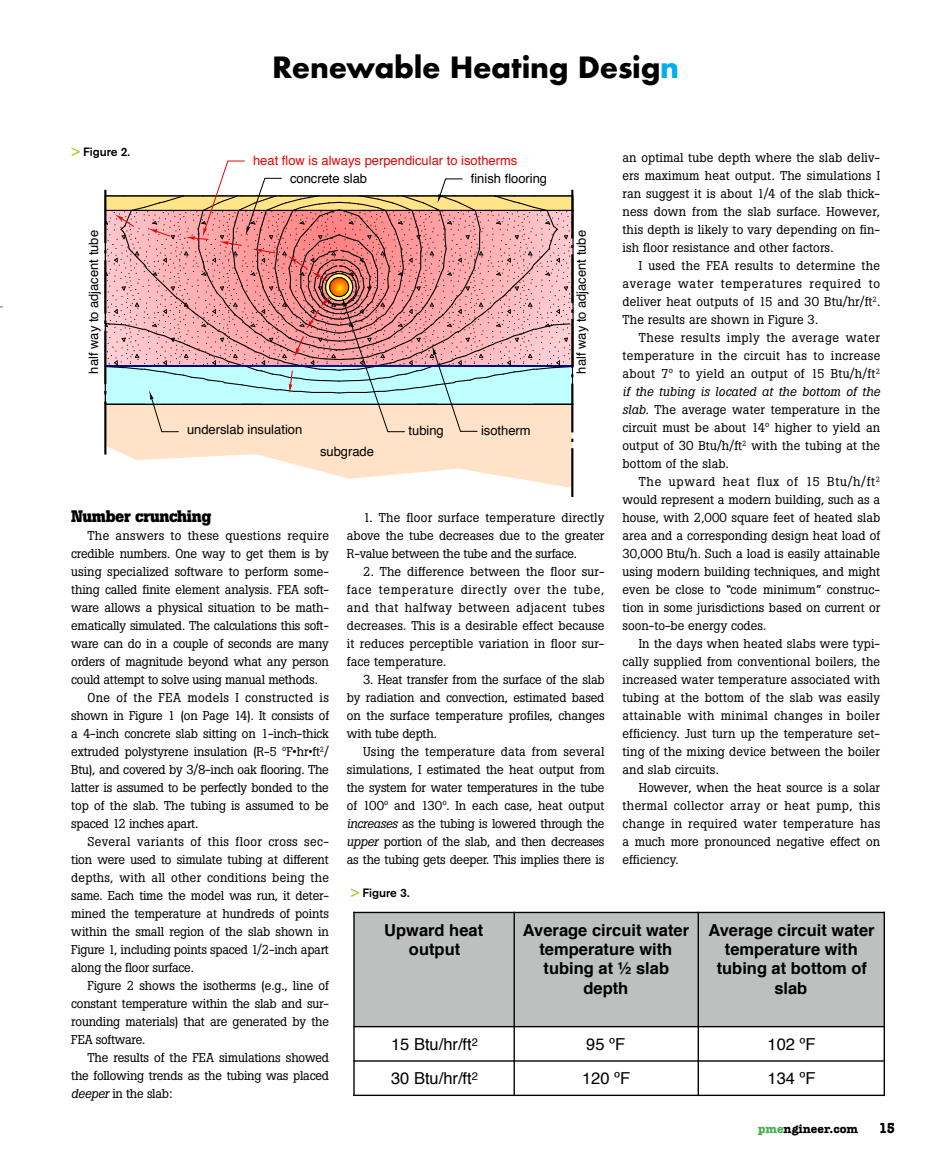
<style>
.page{position:relative;width:945px;height:1161px;background:#fff}
.page>*{position:absolute;margin:0;border:0;box-sizing:border-box;transform-origin:0 0}
.t1{font:700 28.5px "Futura";letter-spacing:-.01em;color:#000}
.t2{font:700 16.5px/19.2px "Helvetica";color:#000;text-align:center}
.t3{font:16.5px "Helvetica";color:#000}
.t4{font:700 16.5px "Boton";letter-spacing:-.02em;color:#000}
.t5{font:700 15px "American Typewriter";color:#000;scale:.85 1}
.t6{font:12.9px "Helvetica";color:#000}
.t7{font:12.9px "Helvetica";color:#dd0907}
.t8{font:12.75px/18px "Boton";letter-spacing:-.015em;color:#000;text-align:justify}
.t9{font:12.75px "Boton";letter-spacing:.025em;color:#000}
.t10{font:12.75px "Boton";letter-spacing:.015em;color:#000}
.t11{font:500 12px "Akzidenz Grotesk BE";color:#000}
.t12{font:700 12px "American Typewriter";color:#000}
.s1{color:#00aeef}
.s2{color:#b2c225}
.s3{font-style:italic}
.s4{color:#41ad49}
</style>
<div class="page">
<hr style="left:571px;top:448px;width:2px;height:49px;background:#000">
<svg style="left:104px;top:161px;width:470px;height:327px"></svg>
<hr style="left:105px;top:365px;width:467px;height:2px;background:#0000d3">
<div style="left:354px;top:912px;width:160px;height:115px;background:#bec0c0"></div>
<div style="left:514px;top:912px;width:184px;height:115px;background:#bec0c0"></div>
<div style="left:698px;top:912px;width:186px;height:115px;background:#bec0c0"></div>
<hr style="left:514px;top:912px;width:1px;height:115px;background:#000">
<hr style="left:514px;top:1027px;width:1px;height:69px;background:#000">
<hr style="left:698px;top:912px;width:1px;height:115px;background:#000">
<hr style="left:698px;top:1027px;width:1px;height:69px;background:#000">
<hr style="left:353px;top:1060px;width:532px;height:2px;background:#000">
<hr style="left:353px;top:1026px;width:532px;height:1px;background:#000">
<hr style="left:353px;top:912px;width:2px;height:115px;background:#000">
<hr style="left:353px;top:1027px;width:2px;height:69px;background:#000">
<hr style="left:884px;top:912px;width:1px;height:115px;background:#000">
<hr style="left:884px;top:1027px;width:1px;height:69px;background:#000">
<hr style="left:353px;top:912px;width:532px;height:1px;background:#000">
<hr style="left:353px;top:1095px;width:532px;height:1px;background:#000">
<h1 class="t1" style="left:272px;top:46px;width:408px">Renewable Heating Desig<span class="s1">n</span></h1>
<p class="t11" style="left:72px;top:144px;width:60px"><span class="s2">&gt;</span> Figure 2.</p>
<p class="t8" style="left:623px;top:149px;width:259px">an optimal tube depth where the slab deliv&shy;ers maximum heat output. The simulations I ran suggest it is about 1/4 of the slab thick&shy;ness down from the slab surface. However, this depth is likely to vary depending on fin&shy;ish floor resistance and other factors.</p>
<p class="t8" style="left:623px;top:257px;width:259px;text-indent:16px">I used the FEA results to determine the average water temperatures required to deliver heat outputs of 15 and 30 Btu/hr/ft<sup>2</sup>.<br>The results are shown in Figure 3.</p>
<p class="t8" style="left:623px;top:329px;width:259px;text-indent:16px">These results imply the average water temperature in the circuit has to increase about 7º to yield an output of 15 Btu/h/ft<sup>2 </sup><span class="s3">if the tubing is located at the bottom of the slab.</span> The average water temperature in the circuit must be about 14º higher to yield an output of 30 Btu/h/ft<sup>2</sup> with the tubing at the bottom of the slab.</p>
<p class="t8" style="left:623px;top:473px;width:259px;text-indent:16px">The upward heat flux of 15 Btu/h/ft<sup>2 </sup>would represent a modern building, such as a house, with 2,000 square feet of heated slab area and a corresponding design heat load of 30,000 Btu/h. Such a load is easily attainable using modern building techniques, and might even be close to “code minimum” construc&shy;tion in some jurisdictions based on current or soon-to-be energy codes.</p>
<p class="t8" style="left:623px;top:635px;width:259px;text-indent:16px">In the days when heated slabs were typi&shy;cally supplied from conventional boilers, the increased water temperature associated with tubing at the bottom of the slab was easily attainable with minimal changes in boiler efficiency. Just turn up the temperature set&shy;ting of the mixing device between the boiler and slab circuits.</p>
<p class="t8" style="left:623px;top:779px;width:259px;text-indent:16px">However, when the heat source is a solar thermal collector array or heat pump, this change in required water temperature has a much more pronounced negative effect on efficiency.</p>
<p class="t7" style="left:253px;top:151px;width:266px">heat flow is always perpendicular to isotherms</p>
<p class="t6" style="left:290px;top:168px;width:79px">concrete slab</p>
<p class="t6" style="left:471px;top:169px;width:78px">finish flooring</p>
<p class="t6" style="left:84px;top:374px;width:145px;rotate:-90deg">half way to adjacent tube</p>
<p class="t6" style="left:571px;top:374px;width:145px;rotate:-90deg">half way to adjacent tube</p>
<p class="t6" style="left:187px;top:419px;width:117px">underslab insulation</p>
<p class="t6" style="left:481px;top:420px;width:51px">isotherm</p>
<p class="t6" style="left:409px;top:421px;width:37px">tubing</p>
<p class="t6" style="left:320px;top:442px;width:56px">subgrade</p>
<p class="t4" style="left:71px;top:506px;width:142px">Number crunching</p>
<p class="t9" style="left:87px;top:528px;width:243px">The answers to these questions require</p>
<p class="t8" style="left:71px;top:545px;width:259px">credible numbers. One way to get them is by</p>
<p class="t8" style="left:71px;top:563px;width:259px">using specialized software to perform some-</p>
<p class="t8" style="left:71px;top:581px;width:259px">thing called finite element analysis. FEA soft-</p>
<p class="t8" style="left:71px;top:599px;width:259px">ware allows a physical situation to be math-</p>
<p class="t8" style="left:71px;top:617px;width:259px">ematically simulated. The calculations this soft-</p>
<p class="t8" style="left:71px;top:635px;width:259px">ware can do in a couple of seconds are many</p>
<p class="t8" style="left:71px;top:653px;width:259px">orders of magnitude beyond what any person</p>
<p class="t8" style="left:71px;top:671px;width:248px">could attempt to solve using manual methods.</p>
<p class="t9" style="left:87px;top:690px;width:243px">One of the FEA models I constructed is</p>
<p class="t8" style="left:71px;top:707px;width:259px">shown in Figure 1 (on Page 14). It consists of</p>
<p class="t8" style="left:71px;top:725px;width:259px">a 4-inch concrete slab sitting on 1-inch-thick</p>
<p class="t8" style="left:71px;top:743px;width:259px">extruded polystyrene insulation (R-5 ºF•hr•ft<sup>2</sup>/</p>
<p class="t8" style="left:71px;top:761px;width:259px">Btu), and covered by 3/8-inch oak flooring. The</p>
<p class="t8" style="left:71px;top:779px;width:259px">latter is assumed to be perfectly bonded to the</p>
<p class="t8" style="left:71px;top:797px;width:259px">top of the slab. The tubing is assumed to be</p>
<p class="t8" style="left:71px;top:815px;width:129px">spaced 12 inches apart.</p>
<p class="t9" style="left:87px;top:834px;width:243px">Several variants of this floor cross sec-</p>
<p class="t8" style="left:71px;top:851px;width:259px">tion were used to simulate tubing at different</p>
<p class="t10" style="left:71px;top:870px;width:259px">depths, with all other conditions being the</p>
<p class="t8" style="left:71px;top:887px;width:259px">same. Each time the model was run, it deter-</p>
<p class="t8" style="left:71px;top:905px;width:259px">mined the temperature at hundreds of points</p>
<p class="t8" style="left:71px;top:923px;width:259px">within the small region of the slab shown in</p>
<p class="t8" style="left:71px;top:941px;width:259px">Figure 1, including points spaced 1/2-inch apart</p>
<p class="t8" style="left:71px;top:959px;width:124px">along the floor surface.</p>
<p class="t8" style="left:87px;top:977px;width:243px">Figure 2 shows the isotherms (e.g., line of</p>
<p class="t8" style="left:71px;top:995px;width:259px">constant temperature within the slab and sur-</p>
<p class="t8" style="left:71px;top:1013px;width:259px">rounding materials) that are generated by the</p>
<p class="t8" style="left:71px;top:1031px;width:76px">FEA software.</p>
<p class="t8" style="left:87px;top:1049px;width:243px">The results of the FEA simulations showed</p>
<p class="t8" style="left:71px;top:1067px;width:259px">the following trends as the tubing was placed</p>
<p class="t8" style="left:71px;top:1085px;width:103px"><span class="s3">deeper</span> in the slab:</p>
<p class="t8" style="left:347px;top:509px;width:259px;text-indent:16px">1. The floor surface temperature directly above the tube decreases due to the greater R-value between the tube and the surface.</p>
<p class="t8" style="left:347px;top:563px;width:259px;text-indent:16px">2. The difference between the floor sur&shy;face temperature directly over the tube, and that halfway between adjacent tubes decreases. This is a desirable effect because it reduces perceptible variation in floor sur&shy;face temperature.</p>
<p class="t8" style="left:347px;top:671px;width:259px;text-indent:16px">3. Heat transfer from the surface of the slab by radiation and convection, estimated based on the surface temperature profiles, changes with tube depth.</p>
<p class="t8" style="left:347px;top:743px;width:259px;text-indent:16px">Using the temperature data from several simulations, I estimated the heat output from the system for water temperatures in the tube of 100º and 130º. In each case, heat output <span class="s3">increases</span> as the tubing is lowered through the <span class="s3">upper</span> portion of the slab, and then decreases as the tubing gets deeper. This implies there is</p>
<p class="t11" style="left:351px;top:885px;width:60px"><span class="s2">&gt;</span> Figure 3.</p>
<p class="t2" style="left:384px;top:921px;width:100px">Upward heat output</p>
<p class="t2" style="left:523px;top:921px;width:168px">Average circuit water temperature with tubing at ½ slab depth</p>
<p class="t2" style="left:708px;top:921px;width:168px">Average circuit water temperature with tubing at bottom of slab</p>
<p class="t3" style="left:391px;top:1031px;width:88px">15 Btu/hr/ft<sup>2</sup></p>
<p class="t3" style="left:586px;top:1031px;width:41px">95 ºF</p>
<p class="t3" style="left:768px;top:1031px;width:50px">102 ºF</p>
<p class="t3" style="left:391px;top:1066px;width:88px">30 Btu/hr/ft<sup>2</sup></p>
<p class="t3" style="left:582px;top:1066px;width:50px">120 ºF</p>
<p class="t3" style="left:768px;top:1066px;width:50px">134 ºF</p>
<p class="t12" style="left:758px;top:1122px;width:101px"><span class="s4">pme</span>ngineer.com</p>
<p class="t5" style="left:879px;top:1119px;width:21px">15</p>
</div>
